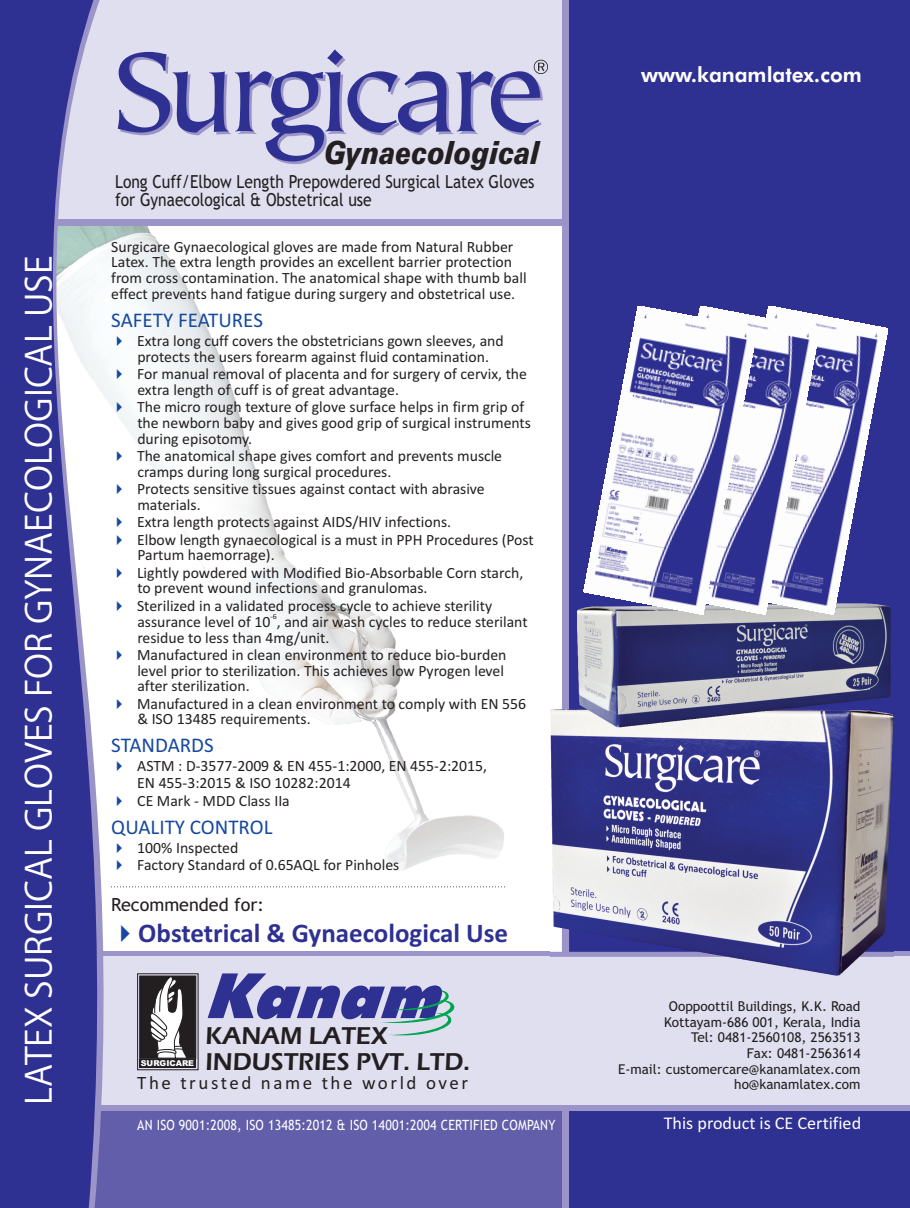
<style>
.page{position:relative;width:910px;height:1208px;background:#fff}
.page>*{position:absolute;margin:0;border:0;box-sizing:border-box;transform-origin:0 0}
.t1{font:126.9px "Tiepolo";letter-spacing:-.07em;color:#2e3092}
.t2{font:italic 900 62.4px "Futura BT";color:#2e3092}
.t3{font:35.25px "Koz Go Pro";color:#fff}
.t4{font:italic 900 31.95px "Zurich BT";color:#231f20;scale:.83 1}
.t5{font:700 27px "Calibri";color:#2e3092}
.t6{font:600 25.2px/25.7px "Eras ITC";color:#231f20}
.t7{font:21px "Calibri";color:#15489e}
.t8{font:800 21px "Futura BT";color:#fff}
.t9{font:18.9px "Calibri";letter-spacing:.135em;color:#231f20}
.t10{font:18px/18.8px "Trebuchet MS";color:#231f20;scale:.87 1}
.t11{font:18px "Calibri";color:#fff}
.t12{font:18px "Trebuchet MS";color:#231f20}
.t13{font:15.75px/15.8px "Calibri";color:#231f20}
.t14{font:15.75px/33.2px "Webdings";color:#15489e;text-align:justify}
.t15{font:14.25px "Trebuchet MS";letter-spacing:.015em;color:#fff;scale:.87 1}
.t16{font:13.5px/15.8px "Trebuchet MS";color:#231f20;text-align:right}
.t17{font:italic 900 8.1px "Arial";color:#fff}
.t18{font:7.8px "Calibri";color:#231f20}
</style>
<div class="page">
<img style="left:141px;top:226px;width:363px;height:645px">
<div style="left:0;top:1056px;width:910px;height:152px;background:#625ea9"></div>
<div style="left:0;top:219px;width:626px;height:7px;background:#9a94c8"></div>
<div style="left:0;top:0;width:626px;height:219px;background:#e0dfef"></div>
<div style="left:569px;top:0;width:341px;height:1208px;background:#2e3092"></div>
<div style="left:0;top:951px;width:910px;height:159px;background:#9a94c8"></div>
<div style="left:0;top:956px;width:910px;height:149px;background:#e0dfef"></div>
<div style="left:137px;top:973px;width:61px;height:97px;border:1px solid #231f20"></div>
<div style="left:139px;top:1059px;width:57px;height:8px;background:#231f20"></div>
<svg style="left:141px;top:975px;width:55px;height:83px;background:#6b6869"></svg>
<svg style="left:381px;top:985px;width:74px;height:51px"></svg>
<svg style="left:132px;top:226px;width:9px;height:885px"></svg>
<svg style="left:0;top:0;width:132px;height:1208px;fill:#2e3092"></svg>
<svg style="left:111px;top:886px;width:394px;height:1px"></svg>
<svg style="left:534px;top:60px;width:14px;height:14px"></svg>
<img style="left:551px;top:709px;width:343px;height:266px">
<img style="left:577px;top:606px;width:314px;height:122px">
<img style="left:819px;top:315px;width:68px;height:300px">
<img style="left:757px;top:306px;width:62px;height:309px">
<img style="left:583px;top:306px;width:174px;height:309px">
<svg style="left:117px;top:336px;width:5px;height:10px"></svg>
<svg style="left:117px;top:369px;width:5px;height:43px"></svg>
<svg style="left:117px;top:650px;width:5px;height:10px"></svg>
<svg style="left:117px;top:761px;width:5px;height:10px"></svg>
<svg style="left:117px;top:699px;width:5px;height:10px"></svg>
<svg style="left:117px;top:842px;width:5px;height:28px"></svg>
<svg style="left:117px;top:795px;width:5px;height:10px"></svg>
<svg style="left:121px;top:925px;width:9px;height:17px"></svg>
<h3 class="t3" style="left:21px;top:1105px;width:850px;rotate:-90deg">LATEX SURGICAL GLOVES FOR GYNAECOLOGICAL USE</h3>
<h1 class="t1" style="left:111px;top:41px;width:436px">Surgicare</h1>
<h3 class="t4" style="left:325px;top:140px;width:261px">Gynaecological</h3>
<p class="t10" style="left:115px;top:173px;width:484px">Long Cuff/Elbow Length Prepowdered Surgical Latex Gloves for Gynaecological &amp; Obstetrical use</p>
<p class="t13" style="left:111px;top:240px;width:417px">Surgicare Gynaecological gloves are made from Natural Rubber Latex. The extra length provides an excellent barrier protection from cross contamination. The anatomical shape with thumb ball effect prevents hand fatigue during surgery and obstetrical use.</p>
<h3 class="t7" style="left:111px;top:312px;width:153px">SAFETY FEATURES</h3>
<p class="t14" style="left:111px;top:440px;width:96px">✔ ✔ ✔</p>
<p class="t14" style="left:111px;top:523px;width:96px">✔ ✔ ✔</p>
<p class="t13" style="left:137px;top:334px;width:368px">Extra long cuff covers the obstetricians gown sleeves, and protects the users forearm against fluid contamination.</p>
<p class="t13" style="left:137px;top:367px;width:391px">For manual removal of placenta and for surgery of cervix, the extra length of cuff is of great advantage.</p>
<p class="t13" style="left:137px;top:400px;width:395px">The micro rough texture of glove surface helps in firm grip of the newborn baby and gives good grip of surgical instruments during episotomy.</p>
<p class="t13" style="left:137px;top:449px;width:367px">The anatomical shape gives comfort and prevents muscle cramps during long surgical procedures.</p>
<p class="t13" style="left:137px;top:482px;width:349px">Protects sensitive tissues against contact with abrasive materials.</p>
<p class="t13" style="left:137px;top:514px;width:398px;line-height:17.4px">Extra length protects against AIDS/HIV infections.<br>Elbow length gynaecological is a must in PPH Procedures (Post</p>
<p class="t13" style="left:137px;top:548px;width:388px;line-height:17.4px">Partum haemorrage).<br>Lightly powdered with Modified Bio-Absorbable Corn starch,</p>
<p class="t13" style="left:137px;top:581px;width:292px">to prevent wound infections and granulomas.</p>
<p class="t13" style="left:137px;top:599px;width:357px">Sterilized in a validated process cycle to achieve sterility</p>
<p class="t18" style="left:271px;top:613px;width:8px">-6</p>
<p class="t13" style="left:137px;top:615px;width:392px">assurance level of 10 , and air wash cycles to reduce sterilant residue to less than 4mg/unit.</p>
<p class="t13" style="left:137px;top:648px;width:371px">Manufactured in clean environment to reduce bio-burden level prior to sterilization. This achieves low Pyrogen level after sterilization.</p>
<p class="t13" style="left:137px;top:697px;width:391px;line-height:15px">Manufactured in a clean environment to comply with EN 556 &amp; ISO 13485 requirements.</p>
<h3 class="t7" style="left:111px;top:736px;width:104px">STANDARDS</h3>
<p class="t13" style="left:137px;top:758px;width:351px;line-height:17.4px">ASTM : D-3577-2009 &amp; EN 455-1:2000, EN 455-2:2015,<br>EN 455-3:2015 &amp; ISO 10282:2014</p>
<p class="t13" style="left:137px;top:794px;width:154px">CE Mark - MDD Class IIa</p>
<h3 class="t7" style="left:111px;top:818px;width:163px">QUALITY CONTROL</h3>
<p class="t13" style="left:137px;top:841px;width:103px">100% Inspected</p>
<p class="t13" style="left:137px;top:858px;width:264px">Factory Standard of 0.65AQL for Pinholes</p>
<p class="t12" style="left:111px;top:898px;width:154px">Recommended for:</p>
<h3 class="t5" style="left:138px;top:922px;width:371px">Obstetrical &amp; Gynaecological Use</h3>
<p class="t17" style="left:141px;top:1060px;width:55px">SURGICARE</p>
<h2 class="t2" style="left:203px;top:970px;width:256px">Kanam</h2>
<h3 class="t6" style="left:205px;top:1025px;width:266px">KANAM LATEX<br>INDUSTRIES PVT. LTD.</h3>
<p class="t9" style="left:137px;top:1074px;width:332px">The trusted name the world over</p>
<h3 class="t8" style="left:641px;top:66px;width:222px">www.kanamlatex.com</h3>
<p class="t16" style="left:618px;top:999px;width:244px">Ooppoottil Buildings, K.K. Road<br>Kottayam-686 001, Kerala, India<br>Tel: 0481-2560108, 2563513<br>Fax: 0481-2563614<br>E-mail: customercare@kanamlatex.com ho@kanamlatex.com</p>
<p class="t15" style="left:137px;top:1119px;width:482px">AN ISO 9001:2008, ISO 13485:2012 &amp; ISO 14001:2004 CERTIFIED COMPANY</p>
<p class="t11" style="left:664px;top:1115px;width:199px">This product is CE Certified</p>
</div>
